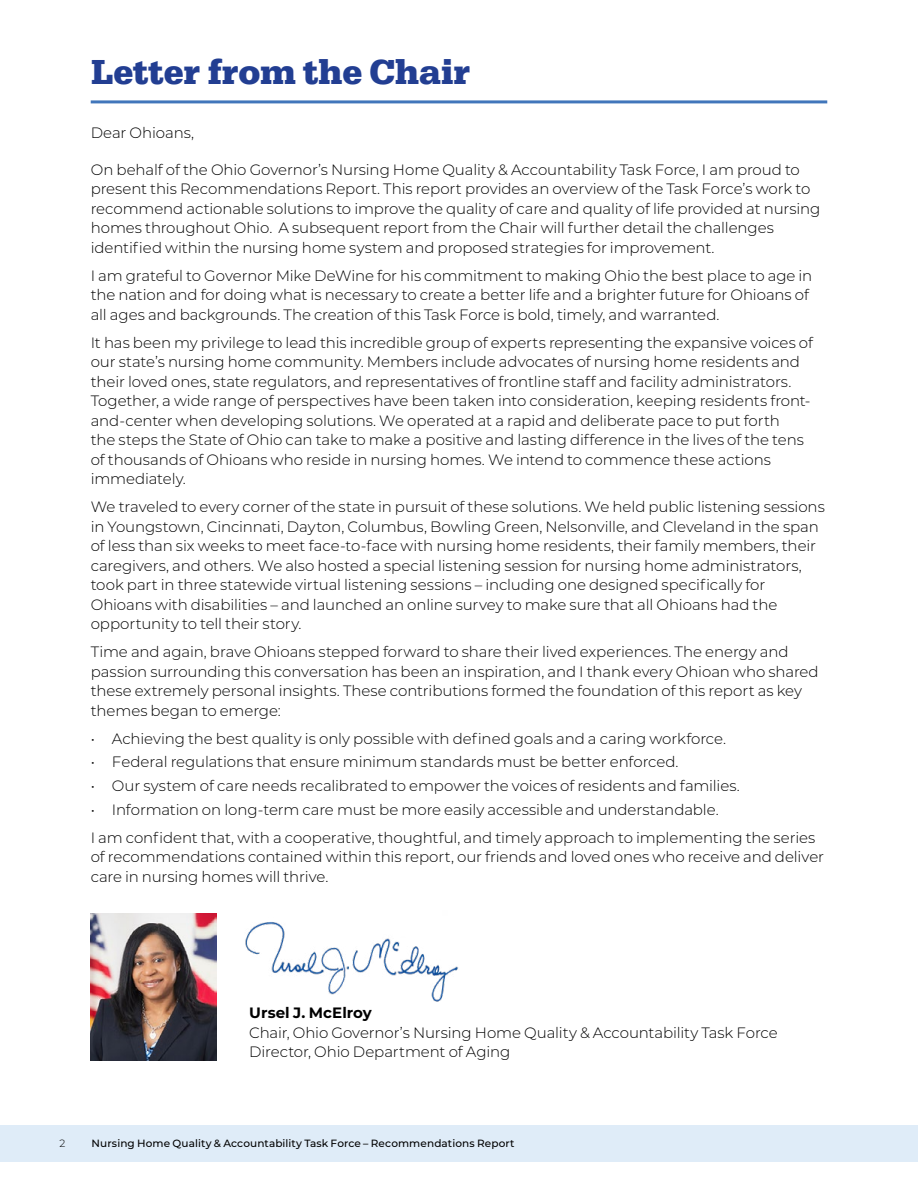
<style>
.page{position:relative;width:918px;height:1188px;background:#fff}
.page>*{position:absolute;margin:0;border:0;box-sizing:border-box;transform-origin:0 0}
.t1{font:700 36px "Serifa";color:#223e92}
.t2{font:300 15px/19.5px "Montserrat";letter-spacing:-.005em;color:#000}
.t3{font:700 15px "Montserrat";letter-spacing:.005em;color:#000}
.t4{font:500 10.5px "Montserrat";letter-spacing:.01em;color:#000}
.t5{font:300 10.5px "Montserrat";color:#000}
</style>
<div class="page">
<div style="left:0;top:1125px;width:918px;height:37px;background:#dfecf8"></div>
<img style="left:245px;top:922px;width:213px;height:80px">
<img style="left:91px;top:913px;width:126px;height:148px">
<hr style="left:91px;top:100px;width:736px;height:3px;background:#4176bb">
<h1 class="t1" style="left:91px;top:51px;width:381px">Letter from the Chair</h1>
<p class="t2" style="left:91px;top:122px;width:105px">Dear Ohioans,</p>
<p class="t2" style="left:91px;top:159px;width:731px">On behalf of the Ohio Governor’s Nursing Home Quality &amp; Accountability Task Force, I am proud to present this Recommendations Report. This report provides an overview of the Task Force’s work to recommend actionable solutions to improve the quality of care and quality of life provided at nursing homes throughout Ohio. A subsequent report from the Chair will further detail the challenges identified within the nursing home system and proposed strategies for improvement.</p>
<p class="t2" style="left:91px;top:265px;width:723px">I am grateful to Governor Mike DeWine for his commitment to making Ohio the best place to age in the nation and for doing what is necessary to create a better life and a brighter future for Ohioans of all ages and backgrounds. The creation of this Task Force is bold, timely, and warranted.</p>
<p class="t2" style="left:91px;top:332px;width:724px">It has been my privilege to lead this incredible group of experts representing the expansive voices of our state’s nursing home community. Members include advocates of nursing home residents and their loved ones, state regulators, and representatives of frontline staff and facility administrators.<br>Together, a wide range of perspectives have been taken into consideration, keeping residents front&shy;and-center when developing solutions. We operated at a rapid and deliberate pace to put forth<br>the steps the State of Ohio can take to make a positive and lasting difference in the lives of the tens of thousands of Ohioans who reside in nursing homes. We intend to commence these actions immediately.</p>
<p class="t2" style="left:91px;top:496px;width:736px">We traveled to every corner of the state in pursuit of these solutions. We held public listening sessions in Youngstown, Cincinnati, Dayton, Columbus, Bowling Green, Nelsonville, and Cleveland in the span of less than six weeks to meet face-to-face with nursing home residents, their family members, their caregivers, and others. We also hosted a special listening session for nursing home administrators, took part in three statewide virtual listening sessions – including one designed specifically for Ohioans with disabilities – and launched an online survey to make sure that all Ohioans had the opportunity to tell their story.</p>
<p class="t2" style="left:91px;top:641px;width:730px">Time and again, brave Ohioans stepped forward to share their lived experiences. The energy and passion surrounding this conversation has been an inspiration, and I thank every Ohioan who shared these extremely personal insights. These contributions formed the foundation of this report as key themes began to emerge:</p>
<p class="t2" style="left:91px;top:728px;width:637px">• Achieving the best quality is only possible with defined goals and a caring workforce.</p>
<p class="t2" style="left:91px;top:752px;width:589px">• Federal regulations that ensure minimum standards must be better enforced.</p>
<p class="t2" style="left:91px;top:776px;width:651px">• Our system of care needs recalibrated to empower the voices of residents and families.</p>
<p class="t2" style="left:91px;top:795px;width:726px;line-height:28px">• Information on long-term care must be more easily accessible and understandable.<br>I am confident that, with a cooperative, thoughtful, and timely approach to implementing the series</p>
<p class="t2" style="left:91px;top:847px;width:735px">of recommendations contained within this report, our friends and loved ones who receive and deliver care in nursing homes will thrive.</p>
<p class="t3" style="left:249px;top:1002px;width:124px">Ursel J. McElroy</p>
<p class="t2" style="left:249px;top:1022px;width:530px">Chair, Ohio Governor’s Nursing Home Quality &amp; Accountability Task Force<br>Director, Ohio Department of Aging</p>
<p class="t5" style="left:60px;top:1136px;width:7px">2</p>
<p class="t4" style="left:92px;top:1136px;width:424px">Nursing Home Quality &amp; Accountability Task Force – Recommendations Report</p>
</div>
